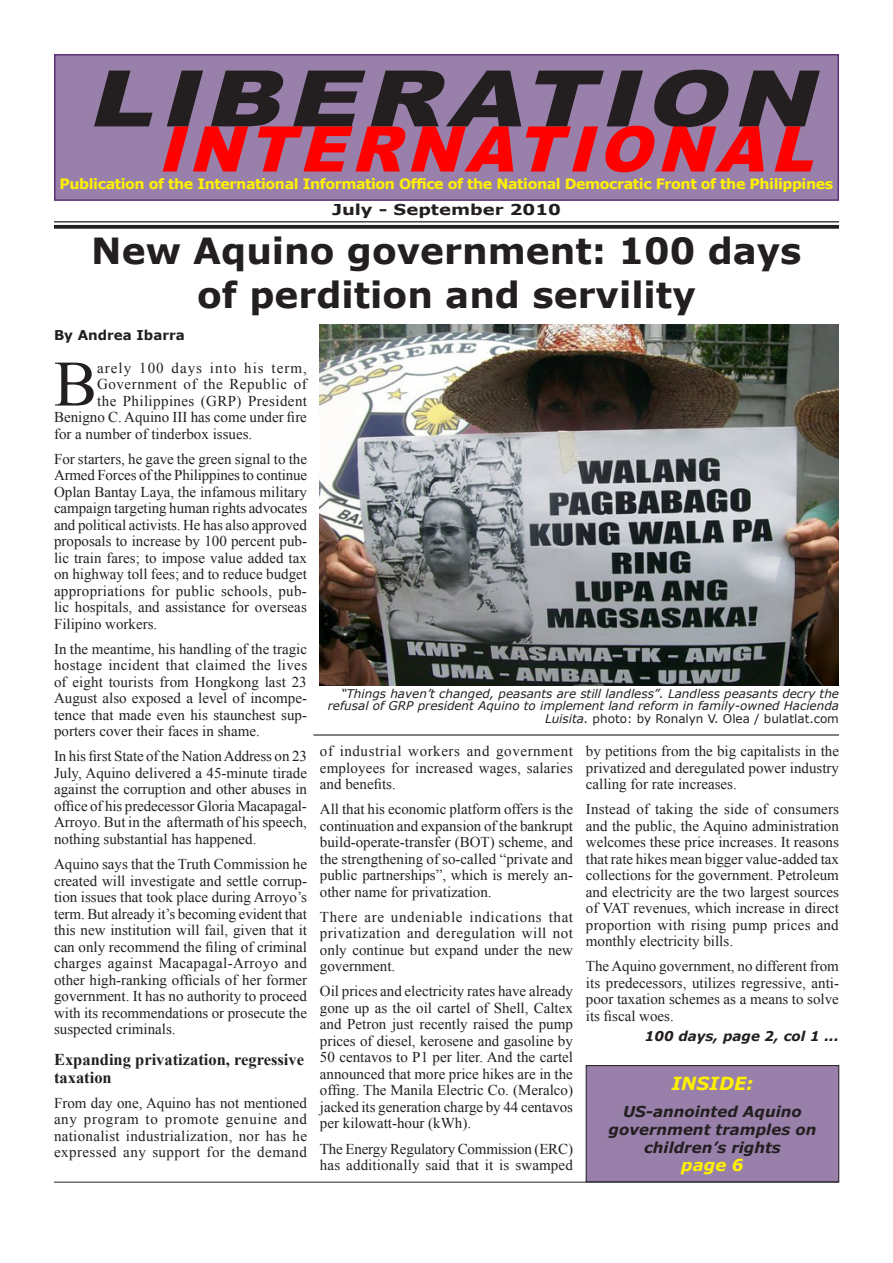
<style>
.page{position:relative;width:893px;height:1263px;background:#fff}
.page>*{position:absolute;margin:0;border:0;box-sizing:border-box;transform-origin:0 0}
.t1{font:italic 900 78px "Arial";color:#231f20;scale:1.24 1}
.t2{font:64.8px "Times New Roman";color:#231f20}
.t3{font:italic 900 63px "Arial";color:#f00}
.t4{font:700 36px/43.2px "Verdana";color:#231f20;text-align:center}
.t5{font:italic 700 18px "Verdana";color:#fff101}
.t6{font:700 16.5px/17.2px "Times New Roman";color:#231f20}
.t7{font:italic 700 16.5px "Verdana";color:#fff101}
.t8{font:15px/16.5px "Times New Roman";color:#231f20;text-align:justify}
.t9{font:italic 700 15px/18px "Verdana";color:#231f20;text-align:center}
.t10{font:15px "Times New Roman";letter-spacing:.025em;color:#231f20}
.t11{font:15px "Times New Roman";letter-spacing:.035em;color:#231f20}
.t12{font:15px "Times New Roman";letter-spacing:.07em;color:#231f20}
.t13{font:700 15px "Verdana";color:#231f20;scale:1.2 1}
.t14{font:700 14.25px "Verdana";letter-spacing:-.03em;color:#fff101}
.t15{font:italic 700 13.5px "Verdana";color:#231f20}
.t16{font:700 13.5px "Verdana";color:#231f20}
.t17{font:italic 12px/12.8px "Verdana";color:#231f20;text-align:right}
.s1{font-style:normal}
</style>
<div class="page">
<hr style="left:54px;top:1182px;width:785px;height:1px;background:#231f20">
<div style="left:54px;top:54px;width:785px;height:147px;background:#9980aa;border:2px solid #5c3376"></div>
<hr style="left:54px;top:221px;width:785px;height:1px;background:#231f20">
<svg style="left:54px;top:225px;width:785px;height:4px;background:#332f30"></svg>
<div style="left:586px;top:1065px;width:253px;height:117px;background:#9980aa"></div>
<div style="left:586px;top:1065px;width:253px;height:117px;border:1px solid #231f20"></div>
<hr style="left:313px;top:735px;width:526px;height:1px;background:#050806">
<img style="left:320px;top:325px;width:519px;height:360px">
<h1 class="t1" style="left:87px;top:42px;width:610px">LIBERATION</h1>
<h3 class="t3" style="left:157px;top:103px;width:679px">INTERNATIONAL</h3>
<p class="t13" style="left:332px;top:200px;width:192px">July - September 2010</p>
<p class="t14" style="left:60px;top:174px;width:775px">Publication of the International Information Office of the National Democratic Front of the Philippines</p>
<h3 class="t4" style="left:91px;top:230px;width:712px">New Aquino government: 100 days of perdition and servility</h3>
<p class="t16" style="left:54px;top:326px;width:132px">By Andrea Ibarra</p>
<h2 class="t2" style="left:54px;top:340px;width:45px">B</h2>
<p class="t12" style="left:97px;top:357px;width:211px">arely 100 days into his term,</p>
<p class="t11" style="left:97px;top:374px;width:211px">Government of the Republic of</p>
<p class="t10" style="left:97px;top:390px;width:211px">the Philippines (GRP) President</p>
<p class="t8" style="left:54px;top:408px;width:254px">Benigno C. Aquino III has come under fire</p>
<p class="t8" style="left:54px;top:425px;width:200px">for a number of tinderbox issues.</p>
<p class="t8" style="left:54px;top:450px;width:255px">For starters, he gave the green signal to the Armed Forces of the Philippines to continue Oplan Bantay Laya, the infamous military campaign targeting human rights advocates and political activists. He has also approved proposals to increase by 100 percent pub&shy;lic train fares; to impose value added tax on highway toll fees; and to reduce budget appropriations for public schools, pub&shy;lic hospitals, and assistance for overseas Filipino workers.</p>
<p class="t8" style="left:54px;top:640px;width:255px">In the meantime, his handling of the tragic hostage incident that claimed the lives of eight tourists from Hongkong last 23<br>August also exposed a level of incompe&shy;tence that made even his staunchest sup&shy;porters cover their faces in shame.</p>
<p class="t8" style="left:54px;top:748px;width:254px">In his first State of the Nation Address on 23<br>July, Aquino delivered a 45-minute tirade against the corruption and other abuses in office of his predecessor Gloria Macapagal-Arroyo. But in the aftermath of his speech, nothing substantial has happened.</p>
<p class="t8" style="left:54px;top:855px;width:255px">Aquino says that the Truth Commission he created will investigate and settle corrup&shy;tion issues that took place during Arroyo’s term. But already it’s becoming evident that this new institution will fail, given that it can only recommend the filing of criminal charges against Macapagal-Arroyo and other high-ranking officials of her former government. It has no authority to proceed with its recommendations or prosecute the suspected criminals.</p>
<p class="t6" style="left:54px;top:1051px;width:252px">Expanding privatization, regressive taxation</p>
<p class="t8" style="left:54px;top:1094px;width:255px">From day one, Aquino has not mentioned any program to promote genuine and nationalist industrialization, nor has he expressed any support for the demand</p>
<p class="t17" style="left:328px;top:687px;width:513px">“Things haven’t changed, peasants are still landless”. Landless peasants decry the refusal of GRP president Aquino to implement land reform in family-owned Hacienda<br>Luisita. <span class="s1">photo: by Ronalyn V. Olea / bulatlat.com</span></p>
<p class="t8" style="left:320px;top:742px;width:254px">of industrial workers and government employees for increased wages, salaries and benefits.</p>
<p class="t8" style="left:320px;top:801px;width:255px">All that his economic platform offers is the continuation and expansion of the bankrupt build-operate-transfer (BOT) scheme, and the strengthening of so-called “private and public partnerships”, which is merely an&shy;other name for privatization.</p>
<p class="t8" style="left:320px;top:908px;width:255px">There are undeniable indications that privatization and deregulation will not only continue but expand under the new government.</p>
<p class="t8" style="left:320px;top:983px;width:255px">Oil prices and electricity rates have already gone up as the oil cartel of Shell, Caltex and Petron just recently raised the pump prices of diesel, kerosene and gasoline by 50 centavos to P1 per liter. And the cartel announced that more price hikes are in the offing. The Manila Electric Co. (Meralco) jacked its generation charge by 44 centavos per kilowatt-hour (kWh).</p>
<p class="t8" style="left:320px;top:1140px;width:254px">The Energy Regulatory Commission (ERC) has additionally said that it is swamped</p>
<p class="t8" style="left:586px;top:742px;width:255px">by petitions from the big capitalists in the privatized and deregulated power industry calling for rate increases.</p>
<p class="t8" style="left:586px;top:801px;width:255px">Instead of taking the side of consumers and the public, the Aquino administration welcomes these price increases. It reasons that rate hikes mean bigger value-added tax collections for the government. Petroleum and electricity are the two largest sources of VAT revenues, which increase in direct proportion with rising pump prices and monthly electricity bills.</p>
<p class="t8" style="left:586px;top:958px;width:255px">The Aquino government, no different from its predecessors, utilizes regressive, anti&shy;poor taxation schemes as a means to solve its fiscal woes.</p>
<p class="t15" style="left:645px;top:1027px;width:195px">100 days, page 2, col 1 ...</p>
<p class="t5" style="left:671px;top:1071px;width:84px">INSIDE:</p>
<p class="t9" style="left:608px;top:1102px;width:209px">US-annointed Aquino government tramples on children’s rights</p>
<p class="t7" style="left:681px;top:1154px;width:64px">page 6</p>
</div>
